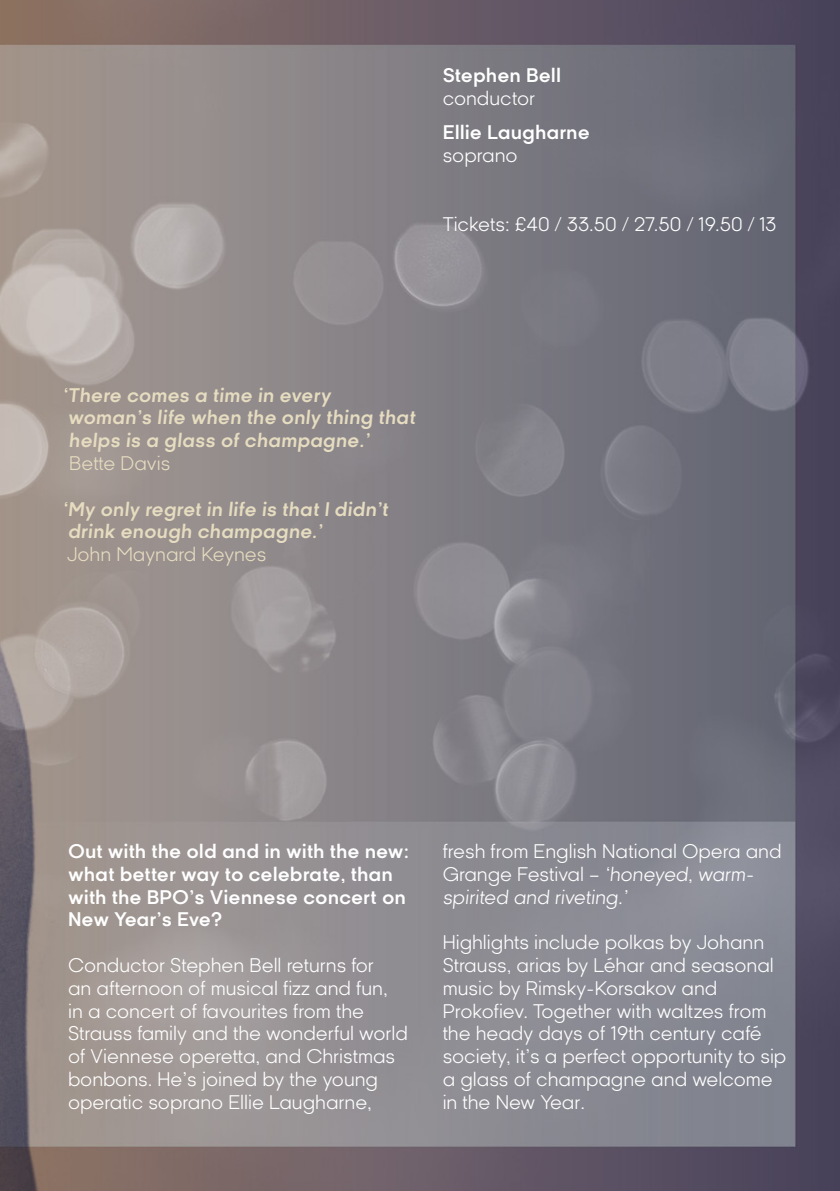
<style>
.page{position:relative;width:840px;height:1191px;background:#fff}
.page>*{position:absolute;margin:0;border:0;box-sizing:border-box;transform-origin:0 0}
.t1{font:19px/22.8px "Kamerik 105 Text";color:#fff}
.t2{font:italic 700 19px/22.8px "Kamerik 105 Text";color:#e6dcc0}
.t3{font:700 19px/22.8px "Kamerik 105 Text";color:#fff}
.t4{font:19px "Kamerik 105 Text";color:#e6dcc0}
.s1{font-style:italic}
</style>
<div class="page">
<img style="left:0;top:0;width:839px;height:1191px">
<p class="t3" style="left:442px;top:65px;width:120px">Stephen Bell</p>
<p class="t1" style="left:442px;top:88px;width:94px">conductor</p>
<p class="t3" style="left:442px;top:122px;width:149px">Ellie Laugharne</p>
<p class="t1" style="left:442px;top:145px;width:76px">soprano</p>
<p class="t1" style="left:442px;top:213px;width:335px">Tickets: £40 / 33.50 / 27.50 / 19.50 / 13</p>
<p class="t2" style="left:62px;top:384px;width:354px">‘There comes a time in every woman’s life when the only thing that helps is a glass of champagne.’</p>
<p class="t4" style="left:69px;top:453px;width:103px">Bette Davis</p>
<p class="t2" style="left:62px;top:498px;width:327px">‘My only regret in life is that I didn’t drink enough champagne.’</p>
<p class="t4" style="left:67px;top:544px;width:201px">John Maynard Keynes</p>
<p class="t3" style="left:68px;top:840px;width:342px">Out with the old and in with the new: what better way to celebrate, than with the BPO’s Viennese concert on<br>New Year’s Eve?</p>
<p class="t1" style="left:68px;top:954px;width:341px">Conductor Stephen Bell returns for<br>an afternoon of musical fizz and fun,<br>in a concert of favourites from the Strauss family and the wonderful world of Viennese operetta, and Christmas bonbons. He’s joined by the young operatic soprano Ellie Laugharne,</p>
<p class="t1" style="left:442px;top:840px;width:340px">fresh from English National Opera and<br>Grange Festival – <span class="s1">‘honeyed, warm&shy;spirited and riveting.’</span></p>
<p class="t1" style="left:442px;top:931px;width:345px">Highlights include polkas by Johann Strauss, arias by Léhar and seasonal music by Rimsky-Korsakov and Prokofiev. Together with waltzes from the heady days of 19th century café society, it’s a perfect opportunity to sip a glass of champagne and welcome in the New Year.</p>
</div>
